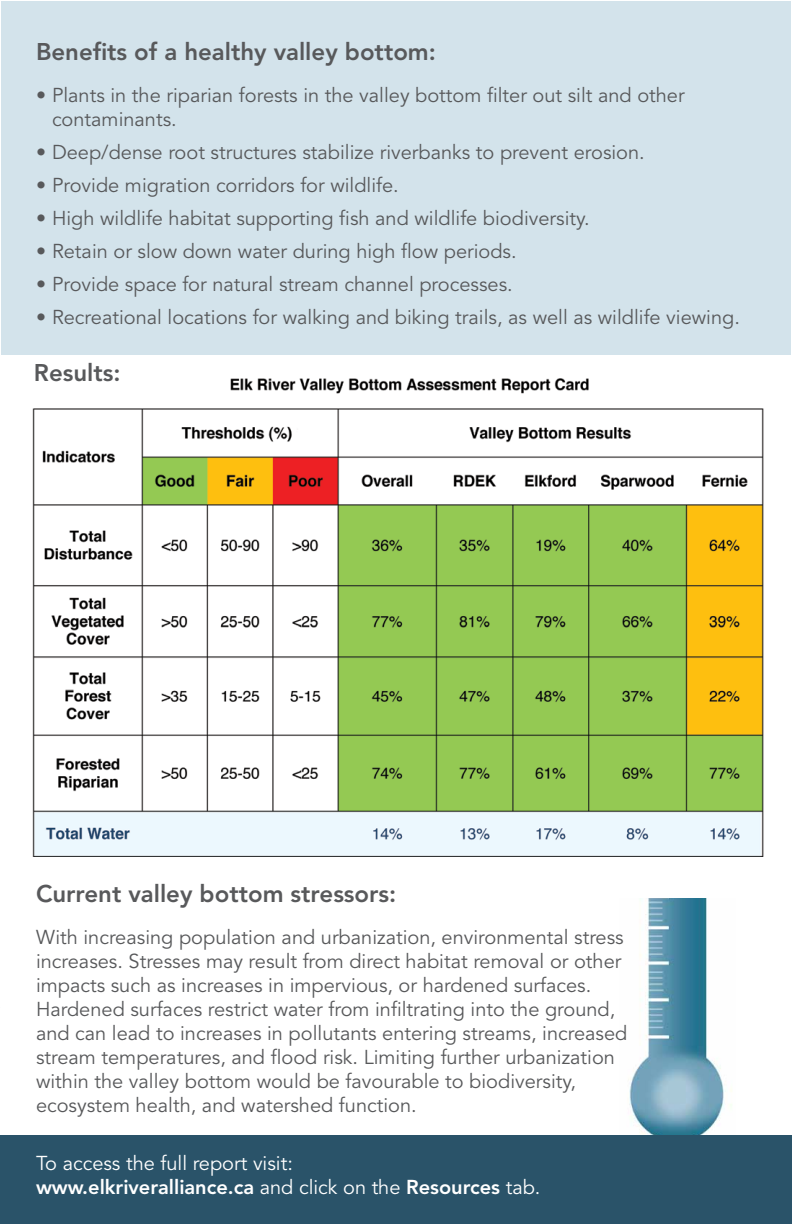
<style>
.page{position:relative;width:792px;height:1224px;background:#fff}
.page>*{position:absolute;margin:0;border:0;box-sizing:border-box;transform-origin:0 0}
.t1{font:800 24px "Avenir";color:#58595b}
.t2{font:20px/24px "Avenir";color:#58595b}
.t3{font:20px/24px "Avenir";color:#fff}
.s1{font-weight:800}
</style>
<div class="page">
<img style="left:619px;top:899px;width:117px;height:237px">
<div style="left:1px;top:1px;width:790px;height:353px;background:#d3e3eb"></div>
<div style="left:0;top:1136px;width:792px;height:88px;background:#2a5369"></div>
<img style="left:32px;top:378px;width:732px;height:478px">
<p class="t1" style="left:36px;top:37px;width:401px">Benefits of a healthy valley bottom:</p>
<p class="t2" style="left:52px;top:83px;width:634px;text-indent:-16px">• Plants in the riparian forests in the valley bottom filter out silt and other contaminants.</p>
<p class="t2" style="left:36px;top:140px;width:610px">• Deep/dense root structures stabilize riverbanks to prevent erosion.</p>
<p class="t2" style="left:36px;top:173px;width:364px">• Provide migration corridors for wildlife.</p>
<p class="t2" style="left:36px;top:206px;width:555px">• High wildlife habitat supporting fish and wildlife biodiversity.</p>
<p class="t2" style="left:36px;top:239px;width:482px">• Retain or slow down water during high flow periods.</p>
<p class="t2" style="left:36px;top:272px;width:478px">• Provide space for natural stream channel processes.</p>
<p class="t2" style="left:36px;top:305px;width:706px">• Recreational locations for walking and biking trails, as well as wildlife viewing.</p>
<p class="t1" style="left:34px;top:358px;width:88px">Results:</p>
<p class="t1" style="left:36px;top:880px;width:362px">Current valley bottom stressors:</p>
<p class="t2" style="left:36px;top:926px;width:593px">With increasing population and urbanization, environmental stress increases. Stresses may result from direct habitat removal or other impacts such as increases in impervious, or hardened surfaces.<br>Hardened surfaces restrict water from infiltrating into the ground, and can lead to increases in pollutants entering streams, increased stream temperatures, and flood risk. Limiting further urbanization within the valley bottom would be favourable to biodiversity, ecosystem health, and watershed function.</p>
<p class="t3" style="left:36px;top:1152px;width:506px">To access the full report visit:<br><span class="s1">www.elkriveralliance.ca</span> and click on the <span class="s1">Resources</span> tab.</p>
</div>
